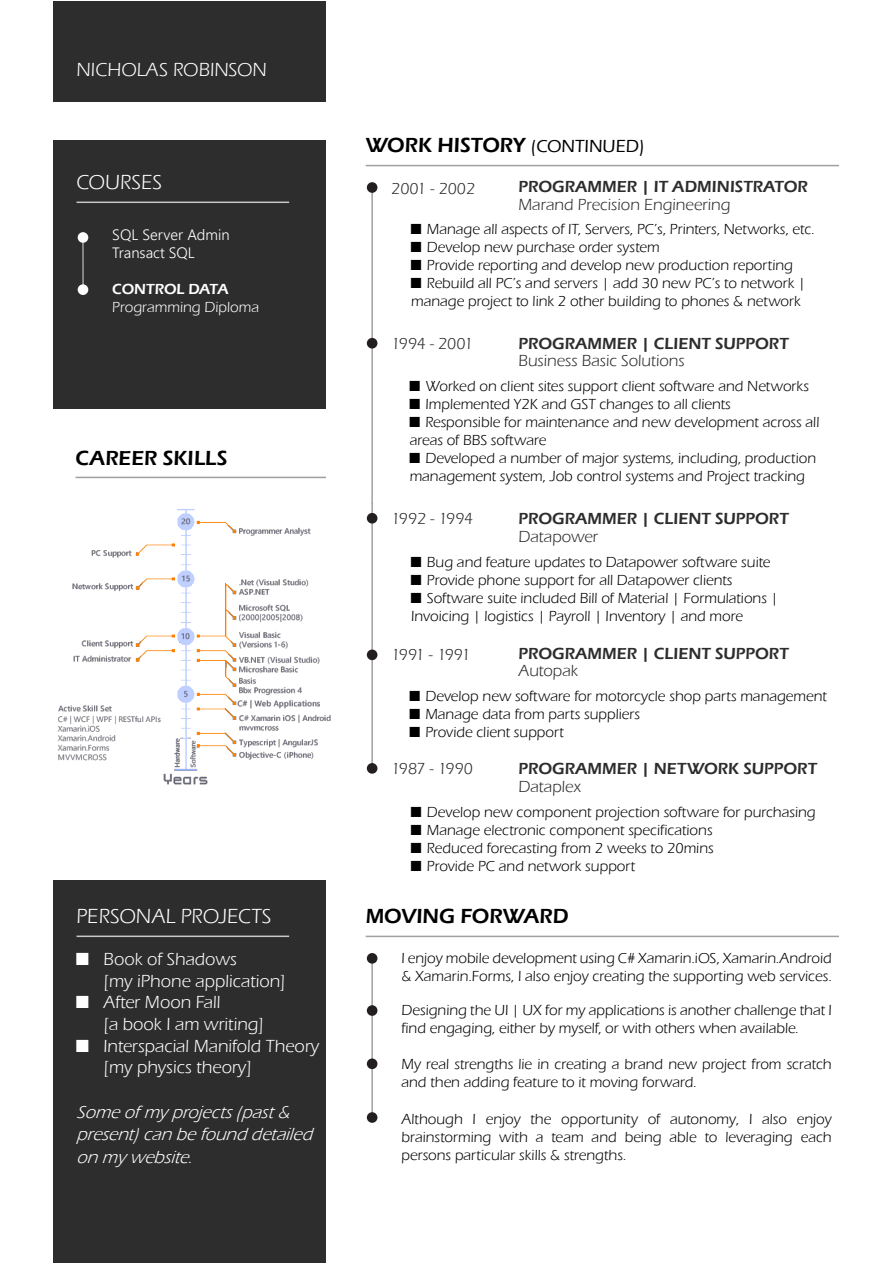
<style>
.page{position:relative;width:893px;height:1263px;background:#fff}
.page>*{position:absolute;margin:0;border:0;box-sizing:border-box;transform-origin:0 0}
.t1{font:21px "Ennis Demi";color:#000}
.t2{font:21px "Ennis";color:#fff}
.t3{font:19.5px "Ennis";color:#fff}
.t4{font:18px/21.6px "Ennis";color:#fff}
.t5{font:italic 18px/21.6px "Ennis";color:#fff}
.t6{font:16.5px "Ennis Demi";color:#2d2d2d}
.t7{font:16.5px "Ennis";color:#2d2d2d}
.t8{font:16.5px "Ennis";letter-spacing:-.09em;color:#2d2d2d}
.t9{font:16.5px "Ennis";letter-spacing:-.02em;color:#2d2d2d}
.t10{font:15px/18px "Ennis";color:#000}
.t11{font:15px/18px "Ennis";color:#fff}
.t12{font:300 15px "Segoe UI";color:#fff}
.s1{font-family:"Ennis Demi"}
.s2{font-family:"Ennis";font-weight:500;font-size:18px}
</style>
<div class="page">
<hr style="left:371px;top:503px;width:2px;height:265px;background:#a0a0a0">
<div style="left:54px;top:1px;width:272px;height:1261px;background:#2d2d2d"></div>
<div style="left:53px;top:102px;width:277px;height:37px;background:#fff"></div>
<div style="left:52px;top:410px;width:276px;height:470px;background:#fff"></div>
<hr style="left:77px;top:202px;width:212px;height:1px;background:#c8c8c8">
<hr style="left:77px;top:935px;width:212px;height:2px;background:#c8c8c8">
<hr style="left:366px;top:936px;width:473px;height:1px;background:#a0a0a0">
<hr style="left:371px;top:958px;width:2px;height:160px;background:#a0a0a0">
<div style="left:367px;top:953px;width:10px;height:11px;background:#231f20;border-radius:50%"></div>
<div style="left:367px;top:1058px;width:10px;height:11px;background:#231f20;border-radius:50%"></div>
<div style="left:367px;top:1005px;width:10px;height:11px;background:#231f20;border-radius:50%"></div>
<div style="left:367px;top:1112px;width:10px;height:11px;background:#231f20;border-radius:50%"></div>
<hr style="left:366px;top:165px;width:473px;height:1px;background:#a0a0a0">
<hr style="left:371px;top:187px;width:2px;height:317px;background:#a0a0a0">
<div style="left:367px;top:182px;width:10px;height:11px;background:#231f20;border-radius:50%"></div>
<div style="left:367px;top:338px;width:10px;height:10px;background:#231f20;border-radius:50%"></div>
<div style="left:367px;top:649px;width:10px;height:11px;background:#231f20;border-radius:50%"></div>
<div style="left:367px;top:513px;width:10px;height:11px;background:#231f20;border-radius:50%"></div>
<div style="left:367px;top:763px;width:10px;height:11px;background:#231f20;border-radius:50%"></div>
<img style="left:57px;top:509px;width:274px;height:276px">
<hr style="left:76px;top:477px;width:250px;height:1px;background:#9f9f9f">
<hr style="left:82px;top:237px;width:2px;height:55px;background:#a0a0a0">
<div style="left:78px;top:232px;width:10px;height:11px;background:#fff;border-radius:50%"></div>
<div style="left:78px;top:284px;width:10px;height:11px;background:#fff;border-radius:50%"></div>
<p class="t3" style="left:77px;top:59px;width:192px">NICHOLAS ROBINSON</p>
<p class="t2" style="left:77px;top:171px;width:87px">COURSES</p>
<p class="t12" style="left:112px;top:221px;width:119px">SQL Server Admin</p>
<p class="t12" style="left:112px;top:239px;width:84px">Transact SQL</p>
<p class="t11" style="left:112px;top:281px;width:148px"><span class="s1">CONTROL DATA<br></span>Programming Diploma</p>
<p class="t1" style="left:76px;top:446px;width:154px">CAREER SKILLS</p>
<p class="t2" style="left:77px;top:905px;width:197px">PERSONAL PROJECTS</p>
<p class="t4" style="left:104px;top:948px;width:184px;text-indent:-27px">■ Book of Shadows<br>[my iPhone application]</p>
<p class="t4" style="left:104px;top:992px;width:162px;text-indent:-27px">■ After Moon Fall<br>[a book I am writing]</p>
<p class="t4" style="left:104px;top:1035px;width:217px;text-indent:-27px">■ Interspacial Manifold Theory [my physics theory]</p>
<p class="t5" style="left:77px;top:1101px;width:243px">Someof my projects(past&amp; present)can befound detailed</p>
<p class="t5" style="left:77px;top:1146px;width:122px">on my website.</p>
<p class="t1" style="left:366px;top:134px;width:281px">WORK HISTORY <span class="s2">(CONTINUED)</span></p>
<p class="t7" style="left:391px;top:179px;width:85px">2001 - 2002</p>
<p class="t6" style="left:519px;top:177px;width:291px">PROGRAMMER | IT ADMINISTRATOR</p>
<p class="t7" style="left:519px;top:195px;width:214px">Marand Precision Engineering</p>
<p class="t10" style="left:411px;top:221px;width:405px">■ Manage all aspects of IT, Servers, PC’s, Printers, Networks, etc.</p>
<p class="t10" style="left:411px;top:239px;width:250px">■ Develop new purchase order system</p>
<p class="t10" style="left:411px;top:257px;width:383px">■ Provide reporting and develop new production reporting</p>
<p class="t10" style="left:411px;top:275px;width:396px">■ Rebuild all PC’s and servers | add 30 new PC’s to network | manage project to link 2 other building to phones &amp; network</p>
<p class="t7" style="left:391px;top:334px;width:83px">1994 - 2001</p>
<p class="t6" style="left:519px;top:334px;width:272px">PROGRAMMER | CLIENT SUPPORT</p>
<p class="t7" style="left:519px;top:352px;width:168px">Business Basic Solutions</p>
<p class="t10" style="left:410px;top:377px;width:401px">■ Worked on client sites support client software and Networks</p>
<p class="t10" style="left:410px;top:395px;width:323px">■ Implemented Y2K and GST changes to all clients</p>
<p class="t10" style="left:410px;top:413px;width:411px">■ Responsible for maintenance and new development across all areas of BBS software</p>
<p class="t10" style="left:410px;top:449px;width:408px">■ Developed a number of major systems, including, production management system, Job control systems and Project tracking</p>
<p class="t7" style="left:391px;top:509px;width:83px">1992 - 1994</p>
<p class="t6" style="left:519px;top:509px;width:272px">PROGRAMMER | CLIENT SUPPORT</p>
<p class="t7" style="left:519px;top:527px;width:81px">Datapower</p>
<p class="t10" style="left:411px;top:553px;width:361px">■ Bug and feature updates to Datapower software suite</p>
<p class="t10" style="left:411px;top:571px;width:323px">■ Provide phone support for all Datapower clients</p>
<p class="t10" style="left:411px;top:589px;width:369px">■ Software suite included Bill of Material | Formulations |<br>Invoicing | logistics | Payroll | Inventory | and more</p>
<p class="t8" style="left:391px;top:646px;width:81px">1991 - 1991</p>
<p class="t6" style="left:519px;top:644px;width:272px">PROGRAMMER | CLIENT SUPPORT</p>
<p class="t7" style="left:519px;top:662px;width:61px">Autopak</p>
<p class="t10" style="left:410px;top:687px;width:419px">■ Develop new software for motorcycle shop parts management</p>
<p class="t10" style="left:410px;top:705px;width:232px">■ Manage data from parts suppliers</p>
<p class="t10" style="left:410px;top:723px;width:156px">■ Provide client support</p>
<p class="t9" style="left:391px;top:759px;width:83px">1987 - 1990</p>
<p class="t6" style="left:519px;top:759px;width:300px">PROGRAMMER | NETWORK SUPPORT</p>
<p class="t7" style="left:519px;top:777px;width:64px">Dataplex</p>
<p class="t10" style="left:411px;top:803px;width:406px">■ Develop new component projection software for purchasing</p>
<p class="t10" style="left:411px;top:821px;width:303px">■ Manage electronic component specifications</p>
<p class="t10" style="left:411px;top:839px;width:304px">■ Reduced forecasting from 2 weeks to 20mins</p>
<p class="t10" style="left:411px;top:857px;width:226px">■ Provide PC and network support</p>
<p class="t1" style="left:366px;top:904px;width:204px">MOVING FORWARD</p>
<p class="t10" style="left:401px;top:949px;width:432px">I enjoy mobile development using C# Xamarin.iOS, Xamarin.Android &amp; Xamarin.Forms, I also enjoy creating the supporting web services.</p>
<p class="t10" style="left:401px;top:1001px;width:432px">Designing the UI | UX for my applications is another challenge that I find engaging, either by myself, or with others when available.</p>
<p class="t10" style="left:401px;top:1055px;width:432px">My real strengths lie in creating a brand new project from scratch and then adding feature to it moving forward.</p>
<p class="t10" style="left:401px;top:1110px;width:432px;text-align:justify">Although I enjoy the opportunity of autonomy, I also enjoy brainstorming with a team and being able to leveraging each persons particular skills &amp; strengths.</p>
</div>
